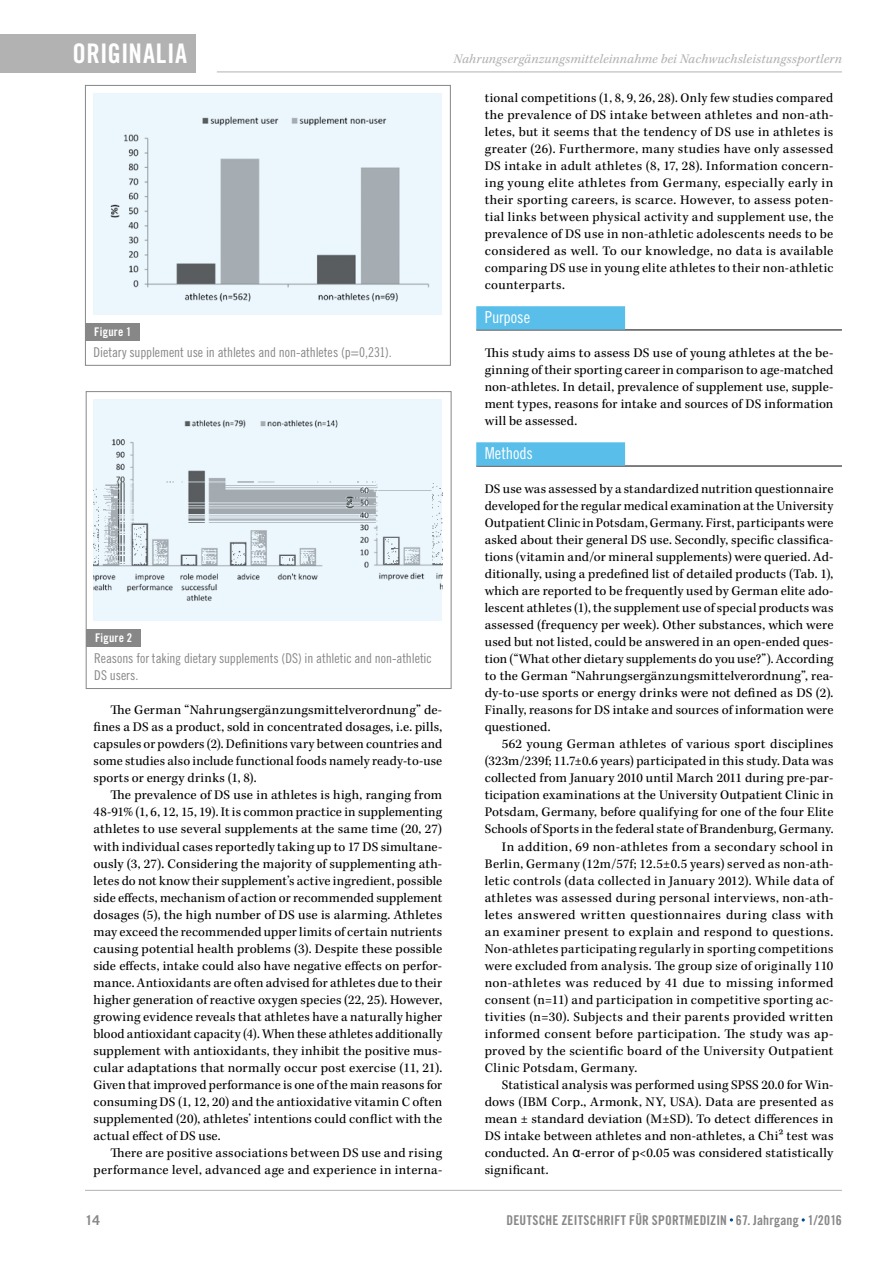
<style>
.page{position:relative;width:893px;height:1263px;background:#fff}
.page>*{position:absolute;margin:0;border:0;box-sizing:border-box;transform-origin:0 0}
.t1{font:27px "Trade Gothic LT Std Bd Cn 20";letter-spacing:.015em;color:#fff}
.t2{font:16.5px "Trade Gothic LT Std Cn 18";letter-spacing:-.005em;color:#fff}
.t3{font:13.5px/17px "Kepler Std";letter-spacing:.02em;color:#000;text-align:justify}
.t4{font:13.5px/17px "Trade Gothic LT Std Cn 18";letter-spacing:-.005em;color:#878787}
.t5{font:italic 13.5px "Kepler Std";letter-spacing:.015em;color:#b3b2b2}
.t6{font:13.5px "Trade Gothic LT Std Bd Cn 20";letter-spacing:.015em;color:#878787}
.t7{font:700 13.5px "Trade Gothic LT Std";color:#878787}
.t8{font:12px "Trade Gothic LT Std Bd Cn 20";letter-spacing:.02em;color:#fff}
.s1{font-family:"Arial"}
</style>
<div class="page">
<div style="left:0;top:34px;width:196px;height:38px;background:#b3b2b2"></div>
<hr style="left:217px;top:72px;width:625px;height:1px;background:#b3b2b2">
<hr style="left:85px;top:1190px;width:757px;height:1px;background:#b3b2b2">
<hr style="left:476px;top:330px;width:366px;height:1px;background:#000">
<div style="left:476px;top:306px;width:149px;height:24px;background:#59bee9"></div>
<hr style="left:476px;top:466px;width:366px;height:1px;background:#000">
<div style="left:476px;top:442px;width:149px;height:24px;background:#59bee9"></div>
<div style="left:87px;top:629px;width:54px;height:17px;background:#878787"></div>
<div style="left:86px;top:391px;width:365px;height:298px;border:1px solid #878787"></div>
<img style="left:94px;top:400px;width:348px;height:220px">
<div style="left:86px;top:323px;width:54px;height:17px;background:#878787"></div>
<div style="left:85px;top:85px;width:366px;height:281px;border:1px solid #878787"></div>
<div style="left:94px;top:94px;width:348px;height:221px;background:#ebf6fd"></div>
<img style="left:110px;top:116px;width:320px;height:186px">
<h1 class="t1" style="left:73px;top:37px;width:116px">Originalia</h1>
<p class="t8" style="left:94px;top:324px;width:39px">Figure 1</p>
<p class="t4" style="left:94px;top:344px;width:300px">Dietary supplement use in athletes and non-athletes (p=0,231).</p>
<p class="t8" style="left:95px;top:631px;width:39px">Figure 2</p>
<p class="t4" style="left:94px;top:650px;width:339px">Reasons for taking dietary supplements (DS) in athletic and non-athletic<br>DS users.</p>
<p class="t3" style="left:94px;top:702px;width:350px;text-indent:17px">The German “Nahrungsergänzungsmittelverordnung” de&shy;fines a DS as a product, sold in concentrated dosages, i.e. pills, capsules or powders (2). Definitions vary between countries and some studies also include functional foods namely ready-to-use sports or energy drinks (1, 8).</p>
<p class="t3" style="left:94px;top:787px;width:350px;text-indent:17px">The prevalence of DS use in athletes is high, ranging from 48-91% (1, 6, 12, 15, 19). It is common practice in supplementing athletes to use several supplements at the same time (20, 27) with individual cases reportedly taking up to 17 DS simultane&shy;ously (3, 27). Considering the majority of supplementing ath&shy;letes do not know their supplement’s active ingredient, possible side effects, mechanism of action or recommended supplement dosages (5), the high number of DS use is alarming. Athletes may exceed the recommended upper limits of certain nutrients causing potential health problems (3). Despite these possible side effects, intake could also have negative effects on perfor&shy;mance. Antioxidants are often advised for athletes due to their higher generation of reactive oxygen species (22, 25). However, growing evidence reveals that athletes have a naturally higher blood antioxidant capacity (4). When these athletes additionally supplement with antioxidants, they inhibit the positive mus&shy;cular adaptations that normally occur post exercise (11, 21).<br>Given that improved performance is one of the main reasons for consuming DS (1, 12, 20) and the antioxidative vitamin C often supplemented (20), athletes’ intentions could conflict with the actual effect of DS use.</p>
<p class="t3" style="left:94px;top:1144px;width:350px;text-align:right">There are positive associations between DS use and rising performance level, advanced age and experience in interna-</p>
<p class="t5" style="left:453px;top:51px;width:390px">Nahrungsergänzungsmitteleinnahme bei Nachwuchsleistungssportlern</p>
<p class="t3" style="left:485px;top:90px;width:350px">tional competitions (1, 8, 9, 26, 28). Only few studies compared the prevalence of DS intake between athletes and non-ath&shy;letes, but it seems that the tendency of DS use in athletes is greater (26). Furthermore, many studies have only assessed DS intake in adult athletes (8, 17, 28). Information concern&shy;ing young elite athletes from Germany, especially early in their sporting careers, is scarce. However, to assess poten&shy;tial links between physical activity and supplement use, the prevalence of DS use in non-athletic adolescents needs to be considered as well. To our knowledge, no data is available comparing DS use in young elite athletes to their non-athletic counterparts.</p>
<p class="t2" style="left:485px;top:307px;width:47px">Purpose</p>
<p class="t3" style="left:485px;top:345px;width:350px">This study aims to assess DS use of young athletes at the be&shy;ginning of their sporting career in comparison to age-matched non-athletes. In detail, prevalence of supplement use, supple&shy;ment types, reasons for intake and sources of DS information will be assessed.</p>
<p class="t2" style="left:485px;top:444px;width:50px">Methods</p>
<p class="t3" style="left:485px;top:481px;width:350px">DS use was assessed by a standardized nutrition questionnaire developed for the regular medical examination at the University Outpatient Clinic in Potsdam, Germany. First, participants were asked about their general DS use. Secondly, specific classifica&shy;tions (vitamin and/or mineral supplements) were queried. Ad&shy;ditionally, using a predefined list of detailed products (Tab. 1), which are reported to be frequently used by German elite ado&shy;lescent athletes (1), the supplement use of special products was assessed (frequency per week). Other substances, which were used but not listed, could be answered in an open-ended ques&shy;tion (“What other dietary supplements do you use?”). According to the German “Nahrungsergänzungsmittelverordnung”, rea&shy;dy-to-use sports or energy drinks were not defined as DS (2).<br>Finally, reasons for DS intake and sources of information were questioned.</p>
<p class="t3" style="left:502px;top:736px;width:333px">562 young German athletes of various sport disciplines</p>
<p class="t3" style="left:485px;top:753px;width:350px">(323m/239f; 11.7±0.6 years) participated in this study. Data was</p>
<p class="t3" style="left:485px;top:770px;width:350px">collected from January 2010 until March 2011 during pre-par-</p>
<p class="t3" style="left:485px;top:787px;width:350px">ticipation examinations at the University Outpatient Clinic in</p>
<p class="t3" style="left:485px;top:804px;width:350px">Potsdam, Germany, before qualifying for one of the four Elite</p>
<p class="t3" style="left:485px;top:821px;width:350px">Schools of Sports in the federal state of Brandenburg, Germany.</p>
<p class="t3" style="left:502px;top:838px;width:333px">In addition, 69 non-athletes from a secondary school in</p>
<p class="t3" style="left:485px;top:855px;width:350px">Berlin, Germany (12m/57f; 12.5±0.5 years) served as non-ath-</p>
<p class="t3" style="left:485px;top:872px;width:350px">letic controls (data collected in January 2012). While data of</p>
<p class="t3" style="left:485px;top:889px;width:350px">athletes was assessed during personal interviews, non-ath-</p>
<p class="t3" style="left:485px;top:906px;width:350px">letes answered written questionnaires during class with</p>
<p class="t3" style="left:485px;top:923px;width:350px">an examiner present to explain and respond to questions.</p>
<p class="t3" style="left:485px;top:940px;width:350px">Non-athletes participating regularly in sporting competitions</p>
<p class="t3" style="left:485px;top:957px;width:350px">were excluded from analysis. The group size of originally 110</p>
<p class="t3" style="left:485px;top:974px;width:350px">non-athletes was reduced by 41 due to missing informed</p>
<p class="t3" style="left:485px;top:991px;width:350px">consent (n=11) and participation in competitive sporting ac-</p>
<p class="t3" style="left:485px;top:1008px;width:350px">tivities (n=30). Subjects and their parents provided written</p>
<p class="t3" style="left:485px;top:1025px;width:350px">informed consent before participation. The study was ap-</p>
<p class="t3" style="left:485px;top:1042px;width:350px">proved by the scientific board of the University Outpatient</p>
<p class="t3" style="left:485px;top:1059px;width:154px">Clinic Potsdam, Germany.</p>
<p class="t3" style="left:502px;top:1076px;width:333px">Statistical analysis was performed using SPSS 20.0 for Win-</p>
<p class="t3" style="left:485px;top:1093px;width:350px">dows (IBM Corp., Armonk, NY, USA). Data are presented as</p>
<p class="t3" style="left:485px;top:1110px;width:350px">mean ± standard deviation (M±SD). To detect differences in</p>
<p class="t3" style="left:485px;top:1127px;width:350px">DS intake between athletes and non-athletes, a Chi² test was</p>
<p class="t3" style="left:485px;top:1144px;width:350px">conducted. An <span class="s1">α</span>-error of p&lt;0.05 was considered statistically</p>
<p class="t3" style="left:485px;top:1161px;width:65px">significant.</p>
<p class="t7" style="left:85px;top:1211px;width:16px">14</p>
<p class="t6" style="left:506px;top:1212px;width:337px">DEUTSCHE ZEITSCHRIFT FÜR SPORTMEDIZIN 67. Jahrgang 1/2016</p>
</div>
